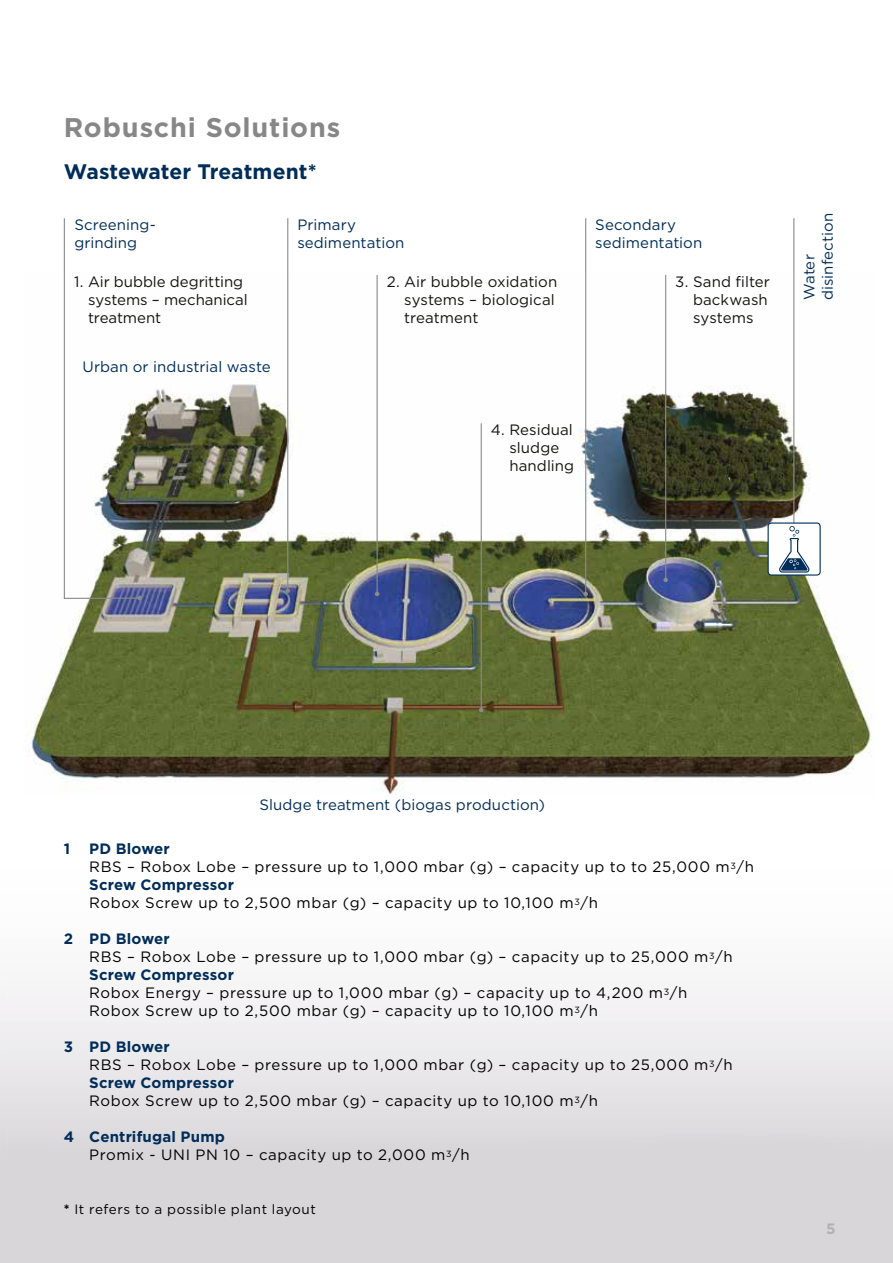
<style>
.page{position:relative;width:893px;height:1263px;background:#fff}
.page>*{position:absolute;margin:0;border:0;box-sizing:border-box;transform-origin:0 0}
.t1{font:700 27px "Gotham";letter-spacing:.03em;color:#878787}
.t2{font:700 21px "Gotham";color:#002d59}
.t3{font:15px/18px "Gotham";letter-spacing:.04em;color:#000}
.t4{font:15px/18px "Gotham";color:#141310}
.t5{font:15px/18px "Gotham";letter-spacing:.005em;color:#002d59}
.t6{font:700 15px "Gotham";color:#b3b2b2}
.t7{font:700 15px "Gotham";color:#002d59}
.t8{font:13.5px "Gotham";letter-spacing:.04em;color:#000}
.s1{font-weight:700;color:#002d59}
.s2{font-weight:700}
</style>
<div class="page">
<img style="left:26px;top:273px;width:846px;height:522px">
<svg style="left:63px;top:218px;width:79px;height:382px"></svg>
<hr style="left:287px;top:218px;width:1px;height:373px;background:#898c8a">
<svg style="left:286px;top:588px;width:4px;height:5px"></svg>
<hr style="left:585px;top:218px;width:1px;height:376px;background:#898c8a">
<svg style="left:583px;top:592px;width:5px;height:4px"></svg>
<hr style="left:665px;top:275px;width:1px;height:305px;background:#898c8a">
<svg style="left:663px;top:578px;width:5px;height:4px"></svg>
<hr style="left:377px;top:275px;width:1px;height:319px;background:#898c8a">
<svg style="left:375px;top:592px;width:4px;height:4px"></svg>
<hr style="left:481px;top:423px;width:1px;height:287px;background:#898c8a">
<svg style="left:479px;top:708px;width:4px;height:4px"></svg>
<hr style="left:793px;top:218px;width:1px;height:324px;background:#898c8a">
<div style="left:768px;top:523px;width:52px;height:52px;background:#fff;border-radius:3px"></div>
<div style="left:768px;top:522px;width:53px;height:54px;border:1px solid #002d59;border-radius:3px"></div>
<svg style="left:779px;top:526px;width:30px;height:47px"></svg>
<h1 class="t1" style="left:64px;top:110px;width:278px">Robuschi Solutions</h1>
<h2 class="t2" style="left:64px;top:158px;width:254px">Wastewater Treatment*</h2>
<p class="t5" style="left:74px;top:216px;width:83px">Screening&shy;grinding</p>
<p class="t5" style="left:297px;top:216px;width:109px">Primary sedimentation</p>
<p class="t4" style="left:88px;top:272px;width:161px;text-indent:-14px">1. Air bubble degritting systems – mechanical treatment</p>
<p class="t4" style="left:404px;top:272px;width:155px;text-indent:-18px">2. Air bubble oxidation systems – biological treatment</p>
<p class="t5" style="left:82px;top:358px;width:190px">Urban or industrial waste</p>
<p class="t4" style="left:509px;top:421px;width:66px;text-indent:-19px">4. Residual sludge handling</p>
<p class="t5" style="left:595px;top:216px;width:109px">Secondary sedimentation</p>
<p class="t4" style="left:693px;top:272px;width:78px;text-indent:-18px">3. Sand filter backwash systems</p>
<p class="t5" style="left:800px;top:300px;width:88px;rotate:-90deg">Water disinfection</p>
<p class="t5" style="left:259px;top:795px;width:287px">Sludge treatment (biogas production)</p>
<p class="t7" style="left:64px;top:838px;width:8px">1</p>
<p class="t3" style="left:89px;top:839px;width:666px"><span class="s1">PD Blower<br></span>RBS – Robox Lobe – pressure up to 1,000 mbar (g) – capacity up to to 25,000 m<sup>3</sup>/h <span class="s1">Screw Compressor<br></span>Robox Screw up to 2,500 mbar (g) – capacity up to 10,100 m<sup>3</sup>/h</p>
<p class="t3" style="left:89px;top:929px;width:645px;text-indent:-26px"><span class="s1">2 PD Blower<br></span>RBS – Robox Lobe – pressure up to 1,000 mbar (g) – capacity up to 25,000 m<sup>3</sup>/h <span class="s1">Screw Compressor<br></span>Robox Energy – pressure up to 1,000 mbar (g) – capacity up to 4,200 m<sup>3</sup>/h Robox Screw up to 2,500 mbar (g) – capacity up to 10,100 m<sup>3</sup>/h</p>
<p class="t3" style="left:89px;top:1037px;width:645px;text-indent:-26px"><span class="s1">3 PD Blower<br></span>RBS – Robox Lobe – pressure up to 1,000 mbar (g) – capacity up to 25,000 m<sup>3</sup>/h <span class="s1">Screw Compressor<br></span>Robox Screw up to 2,500 mbar (g) – capacity up to 10,100 m<sup>3</sup>/h</p>
<p class="t3" style="left:89px;top:1127px;width:382px;text-indent:-26px"><span class="s1">4 Centrifugal Pump<br></span>Promix - UNI PN 10 – capacity up to 2,000 m<sup>3</sup>/h</p>
<p class="t8" style="left:64px;top:1201px;width:254px"><span class="s2">*</span> It refers to a possible plant layout</p>
<p class="t6" style="left:826px;top:1218px;width:11px">5</p>
</div>
